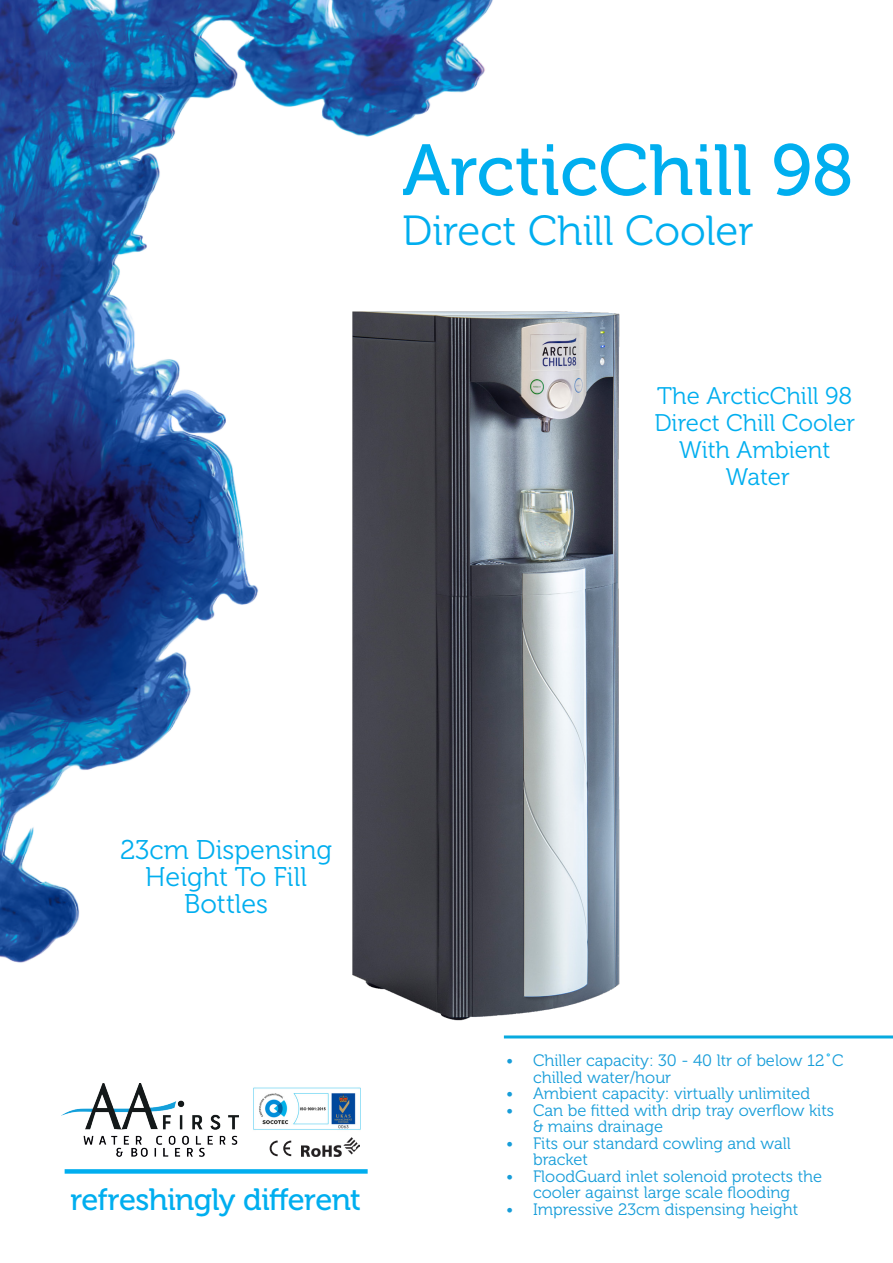
<style>
.page{position:relative;width:893px;height:1263px;background:#fff}
.page>*{position:absolute;margin:0;border:0;box-sizing:border-box;transform-origin:0 0}
.t1{font:72px "Museo 500";color:#00aeef}
.t2{font:42px "Museo 300";color:#00aeef}
.t3{font:30.75px "Museo 500";letter-spacing:-.02em;color:#00aeef}
.t4{font:27px/27px "Museo 300";color:#00aeef;text-align:center}
.t5{font:24px/27px "Museo 300";color:#00aeef;text-align:center}
.t6{font:16.5px/16.5px "Museo 300";color:#179dd9}
.s1{font-size:21px;color:#00aeef}
</style>
<div class="page">
<img style="left:0;top:0;width:493px;height:963px">
<div style="left:65px;top:1169px;width:303px;height:5px;background:#00aeef"></div>
<img style="left:61px;top:1083px;width:178px;height:74px">
<hr style="left:504px;top:1035px;width:389px;height:3px;background:#08aadf">
<img style="left:218px;top:277px;width:524px;height:760px">
<img style="left:301px;top:1137px;width:59px;height:19px">
<svg style="left:270px;top:1140px;width:21px;height:16px"></svg>
<img style="left:253px;top:1087px;width:108px;height:43px">
<p class="t1" style="left:402px;top:131px;width:453px">ArcticChill 98</p>
<p class="t2" style="left:402px;top:208px;width:353px">Direct Chill Cooler</p>
<p class="t5" style="left:654px;top:383px;width:202px">The ArcticChill 98<br>Direct Chill Cooler<br>With Ambient</p>
<p class="t5" style="left:726px;top:464px;width:65px">Water</p>
<p class="t4" style="left:120px;top:837px;width:214px">23cm Dispensing<br>Height To Fill</p>
<p class="t4" style="left:184px;top:891px;width:86px">Bottles</p>
<p class="t3" style="left:70px;top:1182px;width:292px">refreshingly different</p>
<p class="t6" style="left:533px;top:1052px;width:312px;text-indent:-27px">• Chiller capacity: 30 - 40 ltr of below 12<span class="s1">˚</span>C chilled water/hour</p>
<p class="t6" style="left:506px;top:1085px;width:306px">• Ambient capacity: virtually unlimited</p>
<p class="t6" style="left:533px;top:1102px;width:303px;text-indent:-27px">• Can be fitted with drip tray overflow kits &amp; mains drainage</p>
<p class="t6" style="left:533px;top:1135px;width:259px;text-indent:-27px">• Fits our standard cowling and wall bracket</p>
<p class="t6" style="left:506px;top:1168px;width:318px;text-align:center">• FloodGuard inlet solenoid protects the cooler against large scale flooding</p>
<p class="t6" style="left:506px;top:1201px;width:294px">• Impressive 23cm dispensing height</p>
</div>
